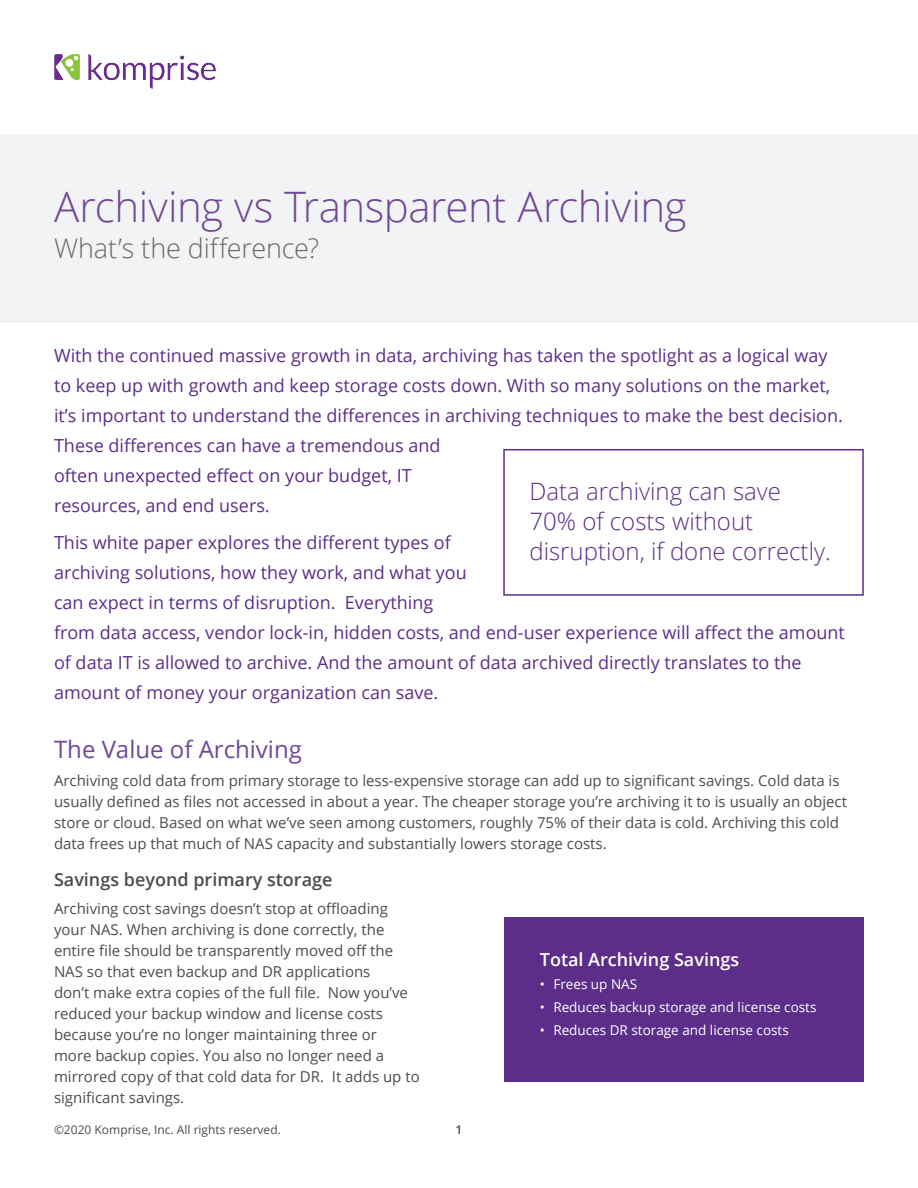
<style>
.page{position:relative;width:918px;height:1188px;background:#fff}
.page>*{position:absolute;margin:0;border:0;box-sizing:border-box;transform-origin:0 0}
.t1{font:300 42px "Open Sans";letter-spacing:-.01em;color:#704996}
.t2{font:300 27px "Open Sans";letter-spacing:-.005em;color:#69696c}
.t3{font:300 24px/30px "Open Sans";color:#5c2e89}
.t4{font:24px "Open Sans";color:#704896}
.t5{font:18px/30px "Open Sans";color:#5c2e89}
.t6{font:600 18px "Open Sans";color:#4b4c4d}
.t7{font:600 18px "Open Sans";color:#fff}
.t8{font:15px/21px "Open Sans";color:#4b4c4d}
.t9{font:13.5px "Open Sans";color:#fff}
.t10{font:12px "Open Sans";color:#4b4c4d}
.t11{font:600 12px "Open Sans";color:#4b4c4d}
</style>
<div class="page">
<div style="left:0;top:134px;width:918px;height:189px;background:#f2f3f4"></div>
<img style="left:54px;top:54px;width:162px;height:35px">
<div style="left:504px;top:917px;width:359px;height:165px;background:#5c2e89"></div>
<div style="left:503px;top:449px;width:361px;height:147px;border:2px solid #5c2e89"></div>
<h1 class="t1" style="left:54px;top:178px;width:634px">Archiving vs Transparent Archiving</h1>
<h2 class="t2" style="left:54px;top:230px;width:267px">What’s the difference?</h2>
<p class="t5" style="left:54px;top:340px;width:790px">With the continued massive growth in data, archiving has taken the spotlight as a logical way to keep up with growth and keep storage costs down. With so many solutions on the market, it’s important to understand the differences in archiving techniques to make the best decision.<br>These differences can have a tremendous and<br>often unexpected effect on your budget, IT<br>resources, and end users.</p>
<p class="t5" style="left:54px;top:527px;width:793px">This white paper explores the different types of<br>archiving solutions, how they work, and what you<br>can expect in terms of disruption. Everything<br>from data access, vendor lock-in, hidden costs, and end-user experience will affect the amount of data IT is allowed to archive. And the amount of data archived directly translates to the amount of money your organization can save.</p>
<h3 class="t3" style="left:529px;top:475px;width:303px">Data archiving can save<br>70% of costs without disruption, if done correctly.</h3>
<h3 class="t4" style="left:54px;top:733px;width:249px">The Value of Archiving</h3>
<p class="t8" style="left:54px;top:770px;width:795px">Archiving cold data from primary storage to less-expensive storage can add up to significant savings. Cold data is usually defined as files not accessed in about a year. The cheaper storage you’re archiving it to is usually an object store or cloud. Based on what we’ve seen among customers, roughly 75% of their data is cold. Archiving this cold data frees up that much of NAS capacity and substantially lowers storage costs.</p>
<p class="t6" style="left:54px;top:868px;width:280px">Savings beyond primary storage</p>
<p class="t8" style="left:54px;top:898px;width:367px">Archiving cost savings doesn’t stop at offloading your NAS. When archiving is done correctly, the entire file should be transparently moved off the NAS so that even backup and DR applications<br>don’t make extra copies of the full file. Now you’ve reduced your backup window and license costs because you’re no longer maintaining three or<br>more backup copies. You also no longer need a mirrored copy of that cold data for DR. It adds up to significant savings.</p>
<p class="t7" style="left:540px;top:947px;width:201px">Total Archiving Savings</p>
<p class="t9" style="left:540px;top:975px;width:99px">• Frees up NAS</p>
<p class="t9" style="left:540px;top:998px;width:278px">• Reduces backup storage and license costs</p>
<p class="t9" style="left:540px;top:1021px;width:250px">• Reduces DR storage and license costs</p>
<p class="t10" style="left:54px;top:1121px;width:228px">©2020 Komprise, Inc. All rights reserved.</p>
<p class="t11" style="left:456px;top:1121px;width:8px">1</p>
</div>
